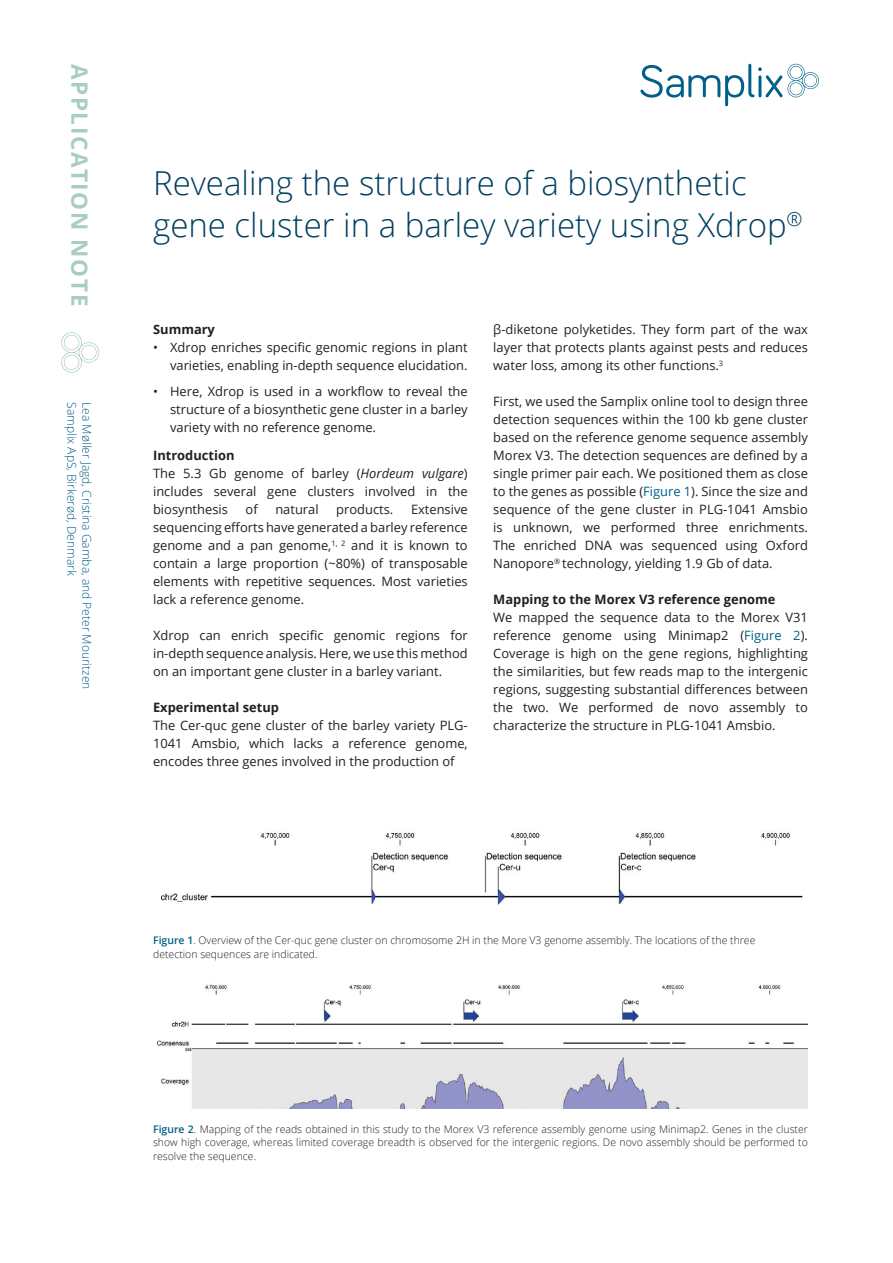
<style>
.page{position:relative;width:893px;height:1263px;background:#fff}
.page>*{position:absolute;margin:0;border:0;box-sizing:border-box;transform-origin:0 0}
.R{font:300 33px/42px "Open Sans";color:#003f60}
.t1{font:700 22.5px "Open Sans";letter-spacing:.07em;color:#a9cdc2}
.Body_text{font:12.9px/18px "Open Sans";color:#231f20;text-align:justify}
.Body_text-2{font:700 12.9px "Open Sans";color:#231f20}
.Writer{font:300 12px "Open Sans";color:#006089}
.Illustration_txt{font:300 10.5px/13.5px "Open Sans";color:#231f20;text-align:justify}
.s1{font-style:italic}
.s2{color:#006089}
.s3{font-weight:600;color:#006089}
</style>
<div class="page">
<svg style="left:61px;top:332px;width:38px;height:41px"></svg>
<svg style="left:640px;top:64px;width:179px;height:42px"></svg>
<img style="left:160px;top:832px;width:643px;height:73px">
<img style="left:156px;top:984px;width:652px;height:125px">
<h2 class="t1" style="left:96px;top:64px;width:244px;rotate:90deg">APPLICATION NOTE</h2>
<p class="Writer" style="left:80px;top:402px;width:175px;rotate:90deg">Samplix ApS, Birkerød, Denmark</p>
<p class="Writer" style="left:95px;top:402px;width:289px;rotate:90deg">Lea Møller Jagd, Cristina Gamba, and Peter Mouritzen</p>
<p class="R" style="left:153px;top:161px;width:651px">Revealing the structure of a biosynthetic gene cluster in a barley variety using Xdrop<sup>®</sup></p>
<p class="Body_text-2" style="left:153px;top:320px;width:63px">Summary</p>
<p class="Body_text" style="left:153px;top:338px;width:316px;text-align:right">• Xdrop enriches specific genomic regions in plant varieties, enabling in-depth sequence elucidation.</p>
<p class="Body_text" style="left:170px;top:382px;width:299px;text-indent:-17px">• Here, Xdrop is used in a workflow to reveal the structure of a biosynthetic gene cluster in a barley variety with no reference genome.</p>
<p class="Body_text-2" style="left:153px;top:446px;width:83px">Introduction</p>
<p class="Body_text" style="left:153px;top:464px;width:316px">The 5.3 Gb genome of barley (<span class="s1">Hordeum vulgare</span>) includes several gene clusters involved in the biosynthesis</p>
<p class="Body_text" style="left:246px;top:500px;width:14px">of</p>
<p class="Body_text" style="left:275px;top:500px;width:45px">natural</p>
<p class="Body_text" style="left:336px;top:500px;width:59px">products.</p>
<p class="Body_text" style="left:153px;top:500px;width:316px;text-indent:258px">Extensive sequencing efforts have generated a barley reference genome and a pan genome,<sup>1,</sup> <sup>2</sup> and it is known to contain a large proportion (~80%) of transposable elements with repetitive sequences. Most varieties lack a reference genome.</p>
<p class="Body_text" style="left:153px;top:626px;width:316px">Xdrop can enrich specific genomic regions for in-depth sequence analysis. Here, we use this method on an important gene cluster in a barley variant.</p>
<p class="Body_text-2" style="left:153px;top:698px;width:127px">Experimental setup</p>
<p class="Body_text" style="left:153px;top:716px;width:316px">The Cer-quc gene cluster of the barley variety PLG-1041 Amsbio, which lacks a reference genome, encodes three genes involved in the production of</p>
<p class="Body_text" style="left:493px;top:320px;width:316px">β-diketone polyketides. They form part of the wax layer that protects plants against pests and reduces water loss, among its other functions.<sup>3</sup></p>
<p class="Body_text" style="left:493px;top:392px;width:316px">First, we used the Samplix online tool to design three</p>
<p class="Body_text" style="left:493px;top:410px;width:316px">detection sequences within the 100 kb gene cluster based on the reference genome sequence assembly Morex V3. The detection sequences are defined by a single primer pair each. We positioned them as close to the genes as possible (<span class="s2">Figure 1</span>). Since the size and sequence of the gene cluster in PLG-1041 Amsbio is unknown, we performed three enrichments.<br>The enriched DNA was sequenced using Oxford Nanopore<sup>®</sup> technology, yielding 1.9 Gb of data.</p>
<p class="Body_text-2" style="left:493px;top:590px;width:284px">Mapping to the Morex V3 reference genome</p>
<p class="Body_text" style="left:493px;top:608px;width:316px">We mapped the sequence data to the Morex V31 reference genome using Minimap2 (<span class="s2">Figure 2</span>).<br>Coverage is high on the gene regions, highlighting the similarities, but few reads map to the intergenic regions, suggesting substantial differences between the two. We performed de novo assembly to characterize the structure in PLG-1041 Amsbio.</p>
<p class="Illustration_txt" style="left:153px;top:933px;width:604px"><span class="s3">Figure 1</span>. Overview of the Cer-quc gene cluster on chromosome 2H in the More V3 genome assembly. The locations of the three</p>
<p class="Illustration_txt" style="left:153px;top:947px;width:166px">detection sequences are indicated.</p>
<p class="Illustration_txt" style="left:153px;top:1122px;width:656px"><span class="s3">Figure 2</span>. Mapping of the reads obtained in this study to the Morex V3 reference assembly genome using Minimap2. Genes in the cluster show high coverage, whereas limited coverage breadth is observed for the intergenic regions. De novo assembly should be performed to resolve the sequence.</p>
</div>
